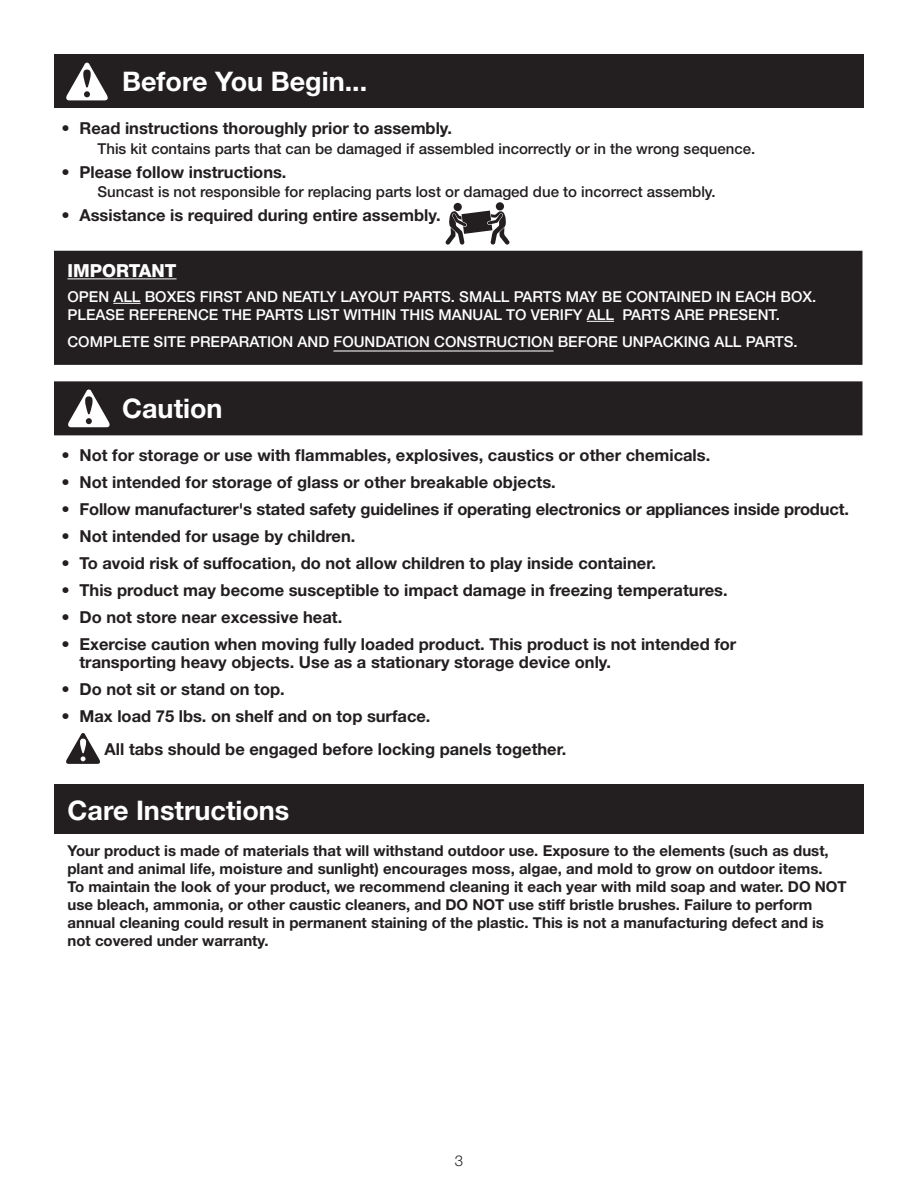
<style>
.page{position:relative;width:918px;height:1188px;background:#fff}
.page>*{position:absolute;margin:0;border:0;box-sizing:border-box;transform-origin:0 0}
.t1{font:700 27px "Helvetica Neue LT Std";color:#fff}
.t2{font:800 18px "Helvetica Neue LT Std";color:#fff}
.t3{font:700 16.5px/18px "Helvetica Neue LT Std";color:#231f20}
.t4{font:700 15px/18px "Helvetica Neue LT Std";color:#231f20}
.t5{font:500 15px/18px "Helvetica Neue LT Std";color:#fff}
.t6{font:500 15px "Helvetica Neue LT Std";color:#231f20}
.t7{font:300 15px "Helvetica Neue LT Std";color:#231f20}
</style>
<div class="page">
<svg style="left:54px;top:54px;width:808px;height:311px;fill:#231f20"></svg>
<hr style="left:861px;top:54px;width:3px;height:54px;background:#231f20">
<svg style="left:65px;top:63px;width:44px;height:37px"></svg>
<div style="left:446px;top:202px;width:64px;height:43px;background:#fff"></div>
<div style="left:454px;top:203px;width:8px;height:8px;background:#231f20;border-radius:50%"></div>
<div style="left:496px;top:202px;width:8px;height:8px;background:#231f20;border-radius:50%"></div>
<svg style="left:446px;top:208px;width:64px;height:37px"></svg>
<hr style="left:73px;top:278px;width:104px;height:1px;background:#fff">
<svg style="left:113px;top:303px;width:28px;height:1px"></svg>
<svg style="left:587px;top:321px;width:27px;height:1px"></svg>
<hr style="left:333px;top:350px;width:221px;height:2px;background:#fff">
<div style="left:54px;top:381px;width:808px;height:54px;background:#231f20"></div>
<svg style="left:67px;top:389px;width:44px;height:38px"></svg>
<svg style="left:66px;top:733px;width:34px;height:31px"></svg>
<div style="left:54px;top:785px;width:810px;height:48px;background:#231f20"></div>
<hr style="left:54px;top:833px;width:810px;height:1px;background:#231f20">
<p class="t1" style="left:122px;top:64px;width:247px">Before You Begin...</p>
<p class="t3" style="left:62px;top:119px;width:392px">• Read instructions thoroughly prior to assembly.</p>
<p class="t6" style="left:98px;top:140px;width:659px">This kit contains parts that can be damaged if assembled incorrectly or in the wrong sequence.</p>
<p class="t3" style="left:62px;top:162px;width:227px">• Please follow instructions.</p>
<p class="t6" style="left:98px;top:183px;width:620px">Suncast is not responsible for replacing parts lost or damaged due to incorrect assembly.</p>
<p class="t3" style="left:62px;top:206px;width:381px">• Assistance is required during entire assembly.</p>
<p class="t2" style="left:68px;top:260px;width:111px">IMPORTANT</p>
<p class="t5" style="left:68px;top:287px;width:750px">OPEN ALL BOXES FIRST AND NEATLY LAYOUT PARTS. SMALL PARTS MAY BE CONTAINED IN EACH BOX.<br>PLEASE REFERENCE THE PARTS LIST WITHIN THIS MANUAL TO VERIFY ALL PARTS ARE PRESENT.</p>
<p class="t5" style="left:68px;top:332px;width:732px">COMPLETE SITE PREPARATION AND FOUNDATION CONSTRUCTION BEFORE UNPACKING ALL PARTS.</p>
<p class="t1" style="left:122px;top:392px;width:102px">Caution</p>
<p class="t3" style="left:62px;top:445px;width:650px">• Not for storage or use with flammables, explosives, caustics or other chemicals.</p>
<p class="t3" style="left:62px;top:472px;width:496px">• Not intended for storage of glass or other breakable objects.</p>
<p class="t3" style="left:62px;top:499px;width:789px">• Follow manufacturer's stated safety guidelines if operating electronics or appliances inside product.</p>
<p class="t3" style="left:62px;top:526px;width:295px">• Not intended for usage by children.</p>
<p class="t3" style="left:62px;top:553px;width:596px">• To avoid risk of suffocation, do not allow children to play inside container.</p>
<p class="t3" style="left:62px;top:580px;width:668px">• This product may become susceptible to impact damage in freezing temperatures.</p>
<p class="t3" style="left:62px;top:607px;width:282px">• Do not store near excessive heat.</p>
<p class="t3" style="left:80px;top:634px;width:658px;text-indent:-18px">• Exercise caution when moving fully loaded product. This product is not intended for transporting heavy objects. Use as a stationary storage device only.</p>
<p class="t3" style="left:62px;top:679px;width:225px">• Do not sit or stand on top.</p>
<p class="t3" style="left:62px;top:706px;width:371px">• Max load 75 lbs. on shelf and on top surface.</p>
<p class="t3" style="left:105px;top:739px;width:463px">All tabs should be engaged before locking panels together.</p>
<p class="t1" style="left:68px;top:793px;width:223px">Care Instructions</p>
<p class="t4" style="left:68px;top:841px;width:781px">Your product is made of materials that will withstand outdoor use. Exposure to the elements (such as dust, plant and animal life, moisture and sunlight) encourages moss, algae, and mold to grow on outdoor items.<br>To maintain the look of your product, we recommend cleaning it each year with mild soap and water. DO NOT use bleach, ammonia, or other caustic cleaners, and DO NOT use stiff bristle brushes. Failure to perform annual cleaning could result in permanent staining of the plastic. This is not a manufacturing defect and is not covered under warranty.</p>
<p class="t7" style="left:455px;top:1152px;width:10px">3</p>
</div>
